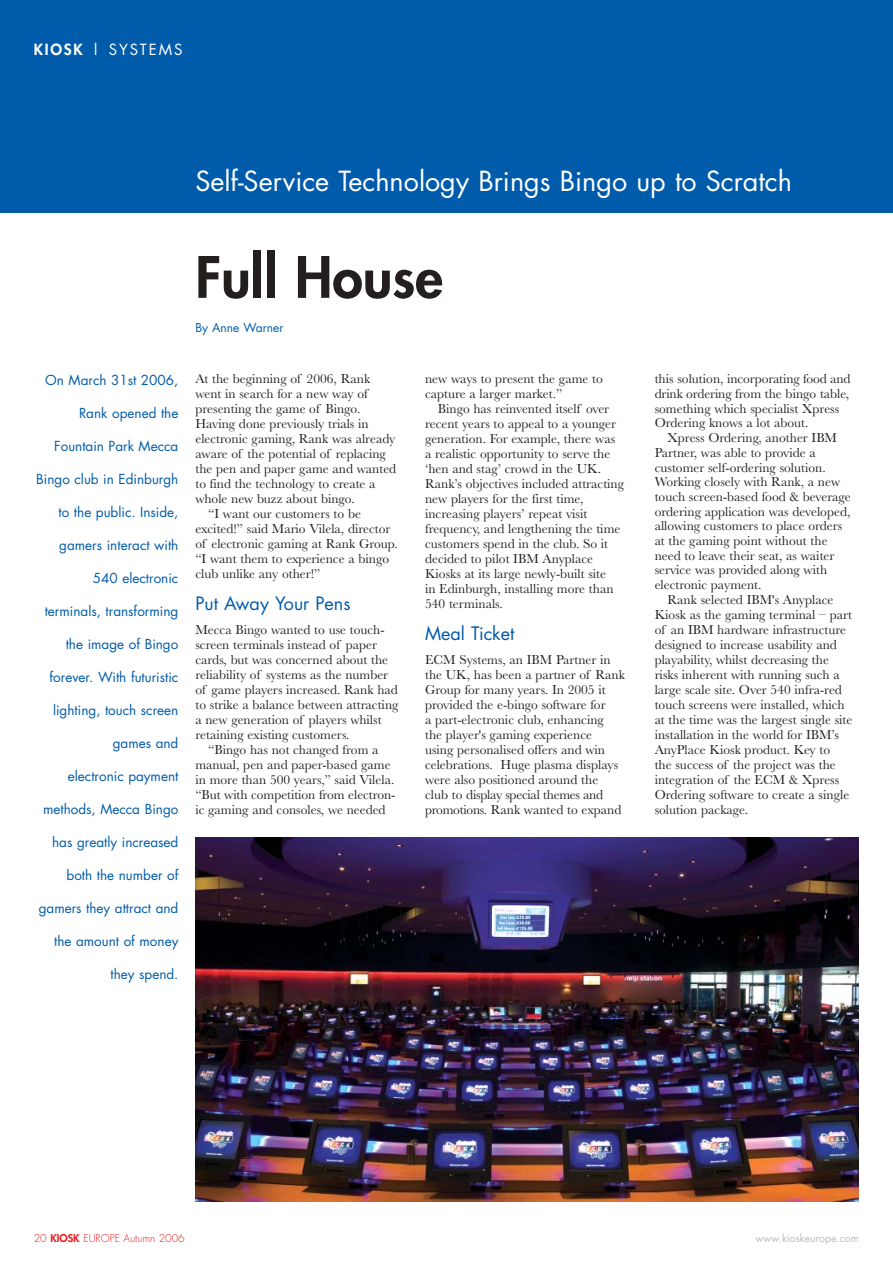
<style>
.page{position:relative;width:893px;height:1263px;background:#fff}
.page>*{position:absolute;margin:0;border:0;box-sizing:border-box;transform-origin:0 0}
.t1{font:800 55.5px "Futura";color:#231f1f}
.t2{font:27px "Futura";color:#fff}
.t3{font:18px "Futura";color:#005baa}
.t4{font:15px "Futura";letter-spacing:.125em;color:#fff}
.t5{font:13.5px/15px "Baskerville";color:#231f1f}
.t6{font:13.5px "Futura";color:#005baa}
.t7{font:12px "Futura";color:#005baa}
.t8{font:300 10.5px "Futura";color:#ee1c24}
.t9{font:10.5px "Futura";color:#bbbdc0}
.s1{font-weight:800}
</style>
<div class="page">
<img style="left:195px;top:838px;width:664px;height:363px">
<div style="left:0;top:0;width:893px;height:213px;background:#005baa"></div>
<p class="t4" style="left:34px;top:43px;width:150px"><span class="s1">KIOSK</span> | SYSTEMS</p>
<h2 class="t2" style="left:195px;top:169px;width:598px">Self-Service Technology Brings Bingo up to Scratch</h2>
<p class="t6" style="left:45px;top:374px;width:135px">On March 31st 2006,</p>
<p class="t6" style="left:79px;top:407px;width:101px">Rank opened the</p>
<p class="t6" style="left:54px;top:440px;width:126px">Fountain Park Mecca</p>
<p class="t6" style="left:36px;top:473px;width:144px">Bingo club in Edinburgh</p>
<p class="t6" style="left:59px;top:506px;width:121px">to the public. Inside,</p>
<p class="t6" style="left:59px;top:539px;width:121px">gamers interact with</p>
<p class="t6" style="left:93px;top:572px;width:87px">540 electronic</p>
<p class="t6" style="left:45px;top:605px;width:135px">terminals, transforming</p>
<p class="t6" style="left:66px;top:638px;width:114px">the image of Bingo</p>
<p class="t6" style="left:50px;top:671px;width:130px">forever. With futuristic</p>
<p class="t6" style="left:53px;top:704px;width:127px">lighting, touch screen</p>
<p class="t6" style="left:113px;top:737px;width:67px">games and</p>
<p class="t6" style="left:68px;top:770px;width:112px">electronic payment</p>
<p class="t6" style="left:43px;top:803px;width:137px">methods, Mecca Bingo</p>
<p class="t6" style="left:52px;top:836px;width:128px">has greatly increased</p>
<p class="t6" style="left:67px;top:869px;width:113px">both the number of</p>
<p class="t6" style="left:39px;top:902px;width:141px">gamers they attract and</p>
<p class="t6" style="left:54px;top:935px;width:126px">the amount of money</p>
<p class="t6" style="left:110px;top:968px;width:69px">they spend.</p>
<h1 class="t1" style="left:195px;top:251px;width:249px">Full House</h1>
<p class="t7" style="left:195px;top:322px;width:89px">By Anne Warner</p>
<p class="t5" style="left:195px;top:373px;width:176px">At the beginning of 2006, Rank</p>
<p class="t5" style="left:195px;top:388px;width:174px">went in search for a new way of</p>
<p class="t5" style="left:195px;top:403px;width:166px">presenting the game of Bingo.</p>
<p class="t5" style="left:195px;top:418px;width:175px">Having done previously trials in</p>
<p class="t5" style="left:195px;top:433px;width:201px">electronic gaming, Rank was already</p>
<p class="t5" style="left:195px;top:448px;width:192px">aware of the potential of replacing</p>
<p class="t5" style="left:195px;top:463px;width:202px">the pen and paper game and wanted</p>
<p class="t5" style="left:195px;top:478px;width:182px">to find the technology to create a</p>
<p class="t5" style="left:195px;top:493px;width:161px">whole new buzz about bingo.</p>
<p class="t5" style="left:208px;top:508px;width:154px">“I want our customers to be</p>
<p class="t5" style="left:195px;top:523px;width:197px">excited!” said Mario Vilela, director</p>
<p class="t5" style="left:195px;top:538px;width:204px">of electronic gaming at Rank Group.</p>
<p class="t5" style="left:195px;top:553px;width:195px">“I want them to experience a bingo</p>
<p class="t5" style="left:195px;top:568px;width:126px">club unlike any other!”</p>
<h3 class="t3" style="left:195px;top:595px;width:157px">Put Away Your Pens</h3>
<p class="t5" style="left:195px;top:623px;width:205px">Mecca Bingo wanted to use touch&shy;screen terminals instead of paper cards, but was concerned about the reliability of systems as the number of game players increased. Rank had to strike a balance between attracting a new generation of players whilst retaining existing customers.</p>
<p class="t5" style="left:195px;top:743px;width:201px;text-indent:13px">“Bingo has not changed from a manual, pen and paper-based game in more than 500 years,” said Vilela. “But with competition from electron&shy;ic gaming and consoles, we needed</p>
<p class="t5" style="left:425px;top:373px;width:179px">new ways to present the game to capture a larger market.”</p>
<p class="t5" style="left:425px;top:403px;width:201px;text-indent:13px">Bingo has reinvented itself over recent years to appeal to a younger generation. For example, there was a realistic opportunity to serve the ‘hen and stag’ crowd in the UK.<br>Rank’s objectives included attracting new players for the first time, increasing players’ repeat visit frequency, and lengthening the time customers spend in the club. So it decided to pilot IBM Anyplace<br>Kiosks at its large newly-built site<br>in Edinburgh, installing more than<br>540 terminals.</p>
<h3 class="t3" style="left:425px;top:625px;width:91px">Meal Ticket</h3>
<p class="t5" style="left:425px;top:653px;width:201px">ECM Systems, an IBM Partner in the UK, has been a partner of Rank Group for many years. In 2005 it provided the e-bingo software for<br>a part-electronic club, enhancing<br>the player's gaming experience<br>using personalised offers and win celebrations. Huge plasma displays were also positioned around the<br>club to display special themes and promotions. Rank wanted to expand</p>
<p class="t5" style="left:655px;top:373px;width:197px">this solution, incorporating food and drink ordering from the bingo table, something which specialist Xpress Ordering knows a lot about.</p>
<p class="t5" style="left:655px;top:432px;width:198px;text-indent:13px">Xpress Ordering, another IBM<br>Partner, was able to provide a customer self-ordering solution.<br>Working closely with Rank, a new touch screen-based food &amp; beverage ordering application was developed, allowing customers to place orders at the gaming point without the need to leave their seat, as waiter service was provided along with electronic payment.</p>
<p class="t5" style="left:655px;top:594px;width:199px;text-indent:13px">Rank selected IBM's Anyplace Kiosk as the gaming terminal – part of an IBM hardware infrastructure designed to increase usability and playability, whilst decreasing the risks inherent with running such a large scale site. Over 540 infra-red touch screens were installed, which at the time was the largest single site installation in the world for IBM’s AnyPlace Kiosk product. Key to<br>the success of the project was the integration of the ECM &amp; Xpress Ordering software to create a single solution package.</p>
<p class="t8" style="left:34px;top:1233px;width:152px">20 <span class="s1">KIOSK</span> EUROPE Autumn 2006</p>
<p class="t9" style="left:756px;top:1233px;width:105px">www.kioskeurope.com</p>
</div>
